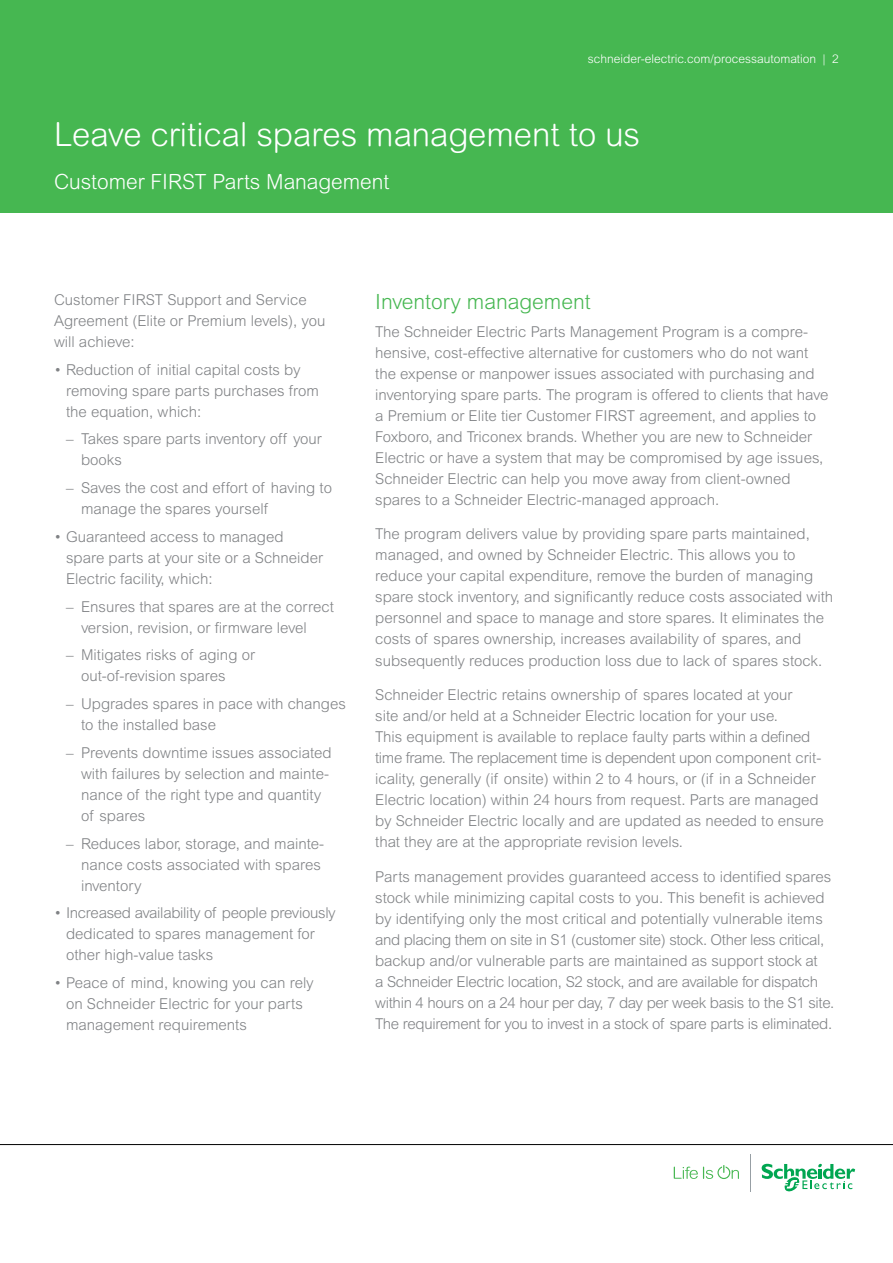
<style>
.page{position:relative;width:893px;height:1263px;background:#fff}
.page>*{position:absolute;margin:0;border:0;box-sizing:border-box;transform-origin:0 0}
.t1{font:300 33px "Arial Rounded MT Pro";color:#fff}
.t2{font:300 21px "Arial Rounded MT Pro";color:#fff}
.t3{font:300 21px "Arial MT Std";color:#46b751}
.t4{font:300 15px/21px "Arial MT Std";color:#808285}
.t5{font:300 15px/21px "Arial MT Std";letter-spacing:-.02em;color:#808285}
.t6{font:300 12px "Arial MT Std";color:#fff}
</style>
<div class="page">
<div style="left:0;top:0;width:893px;height:213px;background:#46b751"></div>
<hr style="left:0;top:1144px;width:893px;height:1px;background:#000">
<svg style="left:674px;top:1165px;width:65px;height:14px"></svg>
<svg style="left:762px;top:1163px;width:93px;height:29px"></svg>
<hr style="left:750px;top:1154px;width:1px;height:38px;background:#979fa4">
<p class="t6" style="left:588px;top:52px;width:253px">schneider-electric.com/processautomation | 2</p>
<h1 class="t1" style="left:54px;top:115px;width:588px">Leave critical spares management to us</h1>
<h2 class="t2" style="left:54px;top:170px;width:337px">Customer FIRST Parts Management</h2>
<p class="t4" style="left:54px;top:289px;width:273px">Customer FIRST Support and Service<br>Agreement (Elite or Premium levels), you will achieve:</p>
<p class="t4" style="left:66px;top:359px;width:254px;text-indent:-12px">• Reduction of initial capital costs by removing spare parts purchases from the equation, which:</p>
<p class="t4" style="left:81px;top:429px;width:242px;text-indent:-15px">– Takes spare parts inventory off your books</p>
<p class="t4" style="left:81px;top:477px;width:252px;text-indent:-15px">– Saves the cost and effort of having to manage the spares yourself</p>
<p class="t4" style="left:66px;top:526px;width:259px;text-indent:-12px">• Guaranteed access to managed spare parts at your site or a Schneider<br>Electric facility, which:</p>
<p class="t4" style="left:81px;top:596px;width:254px;text-indent:-15px">– Ensures that spares are at the correct version, revision, or firmware level</p>
<p class="t4" style="left:81px;top:645px;width:175px;text-indent:-15px">– Mitigates risks of aging or out-of-revision spares</p>
<p class="t4" style="left:81px;top:693px;width:266px;text-indent:-15px">– Upgrades spares in pace with changes to the installed base</p>
<p class="t4" style="left:81px;top:742px;width:252px;text-indent:-15px">– Prevents downtime issues associated with failures by selection and mainte&shy;nance of the right type and quantity of spares</p>
<p class="t4" style="left:81px;top:833px;width:245px;text-indent:-15px">– Reduces labor, storage, and mainte&shy;nance costs associated with spares inventory</p>
<p class="t4" style="left:66px;top:903px;width:271px;text-indent:-12px">• Increased availability of people previously dedicated to spares management for other high-value tasks</p>
<p class="t4" style="left:66px;top:972px;width:249px;text-indent:-12px">• Peace of mind, knowing you can rely on Schneider Electric for your parts management requirements</p>
<h2 class="t3" style="left:375px;top:290px;width:217px">Inventory management</h2>
<p class="t4" style="left:375px;top:321px;width:455px">The Schneider Electric Parts Management Program is a compre&shy;hensive, cost-effective alternative for customers who do not want the expense or manpower issues associated with purchasing and inventorying spare parts. The program is offered to clients that have a Premium or Elite tier Customer FIRST agreement, and applies to Foxboro, and Triconex brands. Whether you are new to Schneider Electric or have a system that may be compromised by age issues, Schneider Electric can help you move away from client-owned spares to a Schneider Electric-managed approach.</p>
<p class="t4" style="left:375px;top:524px;width:459px">The program delivers value by providing spare parts maintained, managed, and owned by Schneider Electric. This allows you to reduce your capital expenditure, remove the burden of managing spare stock inventory, and significantly reduce costs associated with personnel and space to manage and store spares. It eliminates the costs of spares ownership, increases availability of spares, and subsequently reduces production loss due to lack of spares stock.</p>
<p class="t4" style="left:375px;top:684px;width:450px">Schneider Electric retains ownership of spares located at your<br>site and/or held at a Schneider Electric location for your use.<br>This equipment is available to replace faulty parts within a defined time frame. The replacement time is dependent upon component crit&shy;icality, generally (if onsite) within 2 to 4 hours, or (if in a Schneider Electric location) within 24 hours from request. Parts are managed by Schneider Electric locally and are updated as needed to ensure that they are at the appropriate revision levels.</p>
<p class="t5" style="left:375px;top:866px;width:461px">Parts management provides guaranteed access to identified spares stock while minimizing capital costs to you. This benefit is achieved by identifying only the most critical and potentially vulnerable items and placing them on site in S1 (customer site) stock. Other less critical, backup and/or vulnerable parts are maintained as support stock at<br>a Schneider Electric location, S2 stock, and are available for dispatch within 4 hours on a 24 hour per day, 7 day per week basis to the S1 site.<br>The requirement for you to invest in a stock of spare parts is eliminated.</p>
</div>
